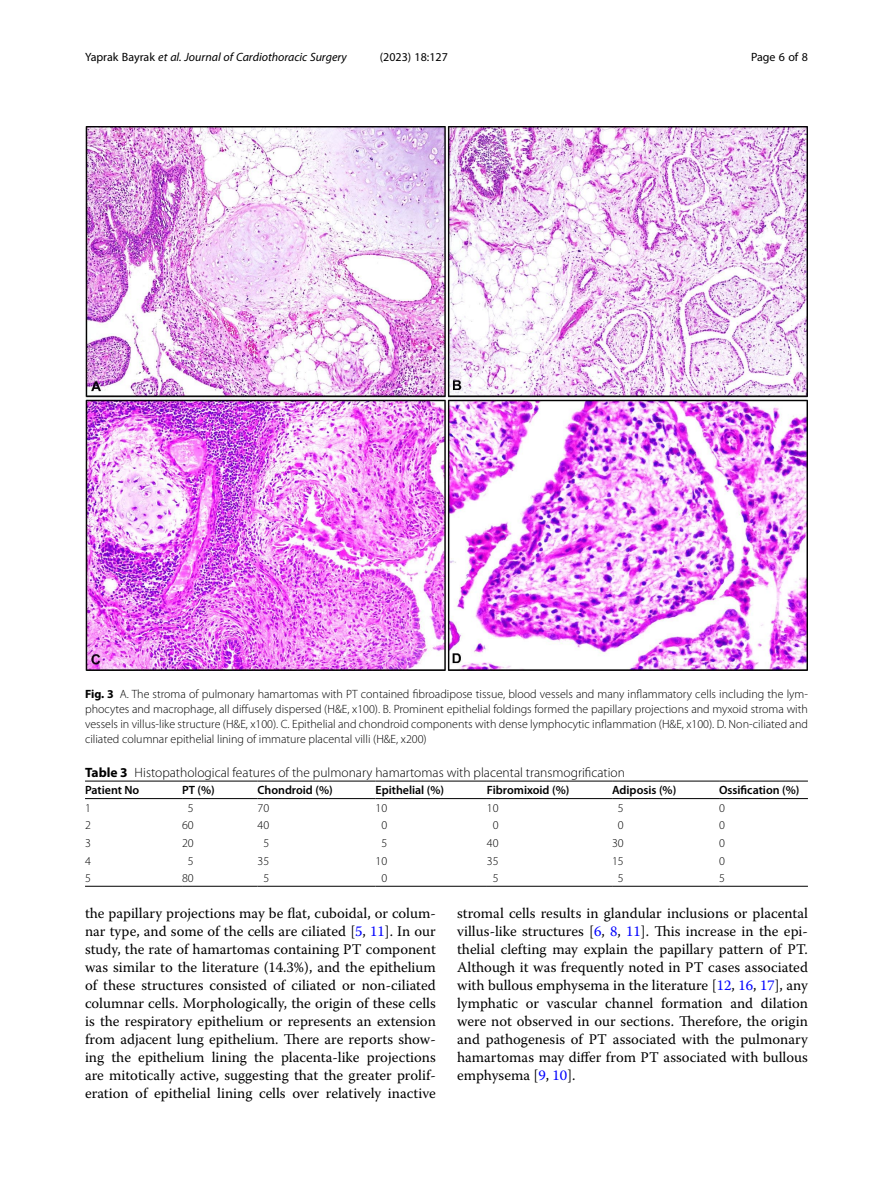
<style>
.page{position:relative;width:893px;height:1191px;background:#fff}
.page>*{position:absolute;margin:0;border:0;box-sizing:border-box;transform-origin:0 0}
.Body_Text_Indent{font:14.7px/18px "Warnock Pro";color:#000;text-align:justify}
.Table_Caption{font:300 13.5px "Myriad Pro";color:#000}
.Figure_Caption{font:300 12px/15px "Myriad Pro";color:#000;text-align:justify}
.Table_Head{font:600 12px "Myriad Pro";color:#000}
.t1{font:italic 12px "Myriad Pro";color:#000}
.Table_Body_Tab3_Deci{font:300 12px "Myriad Pro";color:#000}
.t2{font:12px "Myriad Pro";color:#000}
.Table_Body{font:300 12px "Myriad Pro";color:#000}
.s1{font-style:normal}
.s2{font-weight:700}
.s3{color:#00f}
</style>
<div class="page">
<hr style="left:85px;top:798px;width:97px;height:1px;background:#000">
<hr style="left:182px;top:781px;width:75px;height:1px;background:#000">
<hr style="left:182px;top:798px;width:75px;height:1px;background:#000">
<hr style="left:257px;top:781px;width:118px;height:1px;background:#000">
<hr style="left:257px;top:798px;width:118px;height:1px;background:#000">
<hr style="left:375px;top:781px;width:112px;height:1px;background:#000">
<hr style="left:375px;top:798px;width:112px;height:1px;background:#000">
<hr style="left:487px;top:781px;width:125px;height:1px;background:#000">
<hr style="left:487px;top:798px;width:125px;height:1px;background:#000">
<hr style="left:612px;top:781px;width:107px;height:1px;background:#000">
<hr style="left:612px;top:798px;width:107px;height:1px;background:#000">
<hr style="left:719px;top:781px;width:89px;height:1px;background:#000">
<hr style="left:719px;top:798px;width:89px;height:1px;background:#000">
<hr style="left:85px;top:886px;width:97px;height:1px;background:#000">
<hr style="left:182px;top:886px;width:75px;height:1px;background:#000">
<hr style="left:257px;top:886px;width:118px;height:1px;background:#000">
<hr style="left:375px;top:886px;width:112px;height:1px;background:#000">
<hr style="left:487px;top:886px;width:125px;height:1px;background:#000">
<hr style="left:612px;top:886px;width:107px;height:1px;background:#000">
<hr style="left:719px;top:886px;width:89px;height:1px;background:#000">
<hr style="left:85px;top:781px;width:97px;height:1px;background:#000">
<img style="left:85px;top:126px;width:723px;height:545px">
<p class="t1" style="left:85px;top:50px;width:263px"><span class="s1">Yaprak Bayrak</span> et al. Journal of Cardiothoracic Surgery</p>
<p class="t2" style="left:380px;top:50px;width:70px">(2023) 18:127</p>
<p class="t2" style="left:751px;top:50px;width:58px">Page 6 of 8</p>
<p class="Figure_Caption" style="left:85px;top:686px;width:724px"><span class="s2">Fig. 3</span> A. The stroma of pulmonary hamartomas with PT contained fibroadipose tissue, blood vessels and many inflammatory cells including the lym&shy;phocytes and macrophage, all diffusely dispersed (H&amp;E, x100). B. Prominent epithelial foldings formed the papillary projections and myxoid stroma with vessels in villus-like structure (H&amp;E, x100). C. Epithelial and chondroid components with dense lymphocytic inflammation (H&amp;E, x100). D. Non-ciliated and ciliated columnar epithelial lining of immature placental villi (H&amp;E, x200)</p>
<p class="Table_Caption" style="left:85px;top:765px;width:541px"><span class="s2">Table 3</span> Histopathological features of the pulmonary hamartomas with placental transmogrification</p>
<p class="Table_Head" style="left:85px;top:782px;width:56px">Patient No</p>
<p class="Table_Head" style="left:182px;top:782px;width:34px">PT (%)</p>
<p class="Table_Head" style="left:257px;top:782px;width:77px">Chondroid (%)</p>
<p class="Table_Head" style="left:375px;top:782px;width:70px">Epithelial (%)</p>
<p class="Table_Head" style="left:487px;top:782px;width:84px">Fibromixoid (%)</p>
<p class="Table_Head" style="left:612px;top:782px;width:66px">Adiposis (%)</p>
<p class="Table_Head" style="left:719px;top:782px;width:82px">Ossification (%)</p>
<p class="Table_Body" style="left:85px;top:801px;width:7px">1</p>
<p class="Table_Body_Tab3_Deci" style="left:188px;top:801px;width:7px">5</p>
<p class="Table_Body_Tab3_Deci" style="left:257px;top:801px;width:13px">70</p>
<p class="Table_Body_Tab3_Deci" style="left:375px;top:801px;width:13px">10</p>
<p class="Table_Body_Tab3_Deci" style="left:487px;top:801px;width:13px">10</p>
<p class="Table_Body_Tab3_Deci" style="left:618px;top:801px;width:7px">5</p>
<p class="Table_Body_Tab3_Deci" style="left:719px;top:801px;width:7px">0</p>
<p class="Table_Body" style="left:85px;top:819px;width:7px">2</p>
<p class="Table_Body_Tab3_Deci" style="left:182px;top:819px;width:13px">60</p>
<p class="Table_Body_Tab3_Deci" style="left:257px;top:819px;width:13px">40</p>
<p class="Table_Body_Tab3_Deci" style="left:381px;top:819px;width:7px">0</p>
<p class="Table_Body_Tab3_Deci" style="left:493px;top:819px;width:7px">0</p>
<p class="Table_Body_Tab3_Deci" style="left:618px;top:819px;width:7px">0</p>
<p class="Table_Body_Tab3_Deci" style="left:719px;top:819px;width:7px">0</p>
<p class="Table_Body" style="left:85px;top:836px;width:7px">3</p>
<p class="Table_Body_Tab3_Deci" style="left:182px;top:836px;width:13px">20</p>
<p class="Table_Body_Tab3_Deci" style="left:263px;top:836px;width:7px">5</p>
<p class="Table_Body_Tab3_Deci" style="left:381px;top:836px;width:7px">5</p>
<p class="Table_Body_Tab3_Deci" style="left:487px;top:836px;width:13px">40</p>
<p class="Table_Body_Tab3_Deci" style="left:612px;top:836px;width:13px">30</p>
<p class="Table_Body_Tab3_Deci" style="left:719px;top:836px;width:7px">0</p>
<p class="Table_Body" style="left:85px;top:854px;width:7px">4</p>
<p class="Table_Body_Tab3_Deci" style="left:188px;top:854px;width:7px">5</p>
<p class="Table_Body_Tab3_Deci" style="left:257px;top:854px;width:13px">35</p>
<p class="Table_Body_Tab3_Deci" style="left:375px;top:854px;width:13px">10</p>
<p class="Table_Body_Tab3_Deci" style="left:487px;top:854px;width:13px">35</p>
<p class="Table_Body_Tab3_Deci" style="left:612px;top:854px;width:13px">15</p>
<p class="Table_Body_Tab3_Deci" style="left:719px;top:854px;width:7px">0</p>
<p class="Table_Body" style="left:85px;top:871px;width:7px">5</p>
<p class="Table_Body_Tab3_Deci" style="left:182px;top:871px;width:13px">80</p>
<p class="Table_Body_Tab3_Deci" style="left:263px;top:871px;width:7px">5</p>
<p class="Table_Body_Tab3_Deci" style="left:381px;top:871px;width:7px">0</p>
<p class="Table_Body_Tab3_Deci" style="left:493px;top:871px;width:7px">5</p>
<p class="Table_Body_Tab3_Deci" style="left:618px;top:871px;width:7px">5</p>
<p class="Table_Body_Tab3_Deci" style="left:719px;top:871px;width:7px">5</p>
<p class="Body_Text_Indent" style="left:85px;top:904px;width:352px">the papillary projections may be flat, cuboidal, or colum&shy;nar type, and some of the cells are ciliated [<span class="s3">5</span>, <span class="s3">11</span>]. In our study, the rate of hamartomas containing PT component was similar to the literature (14.3%), and the epithelium of these structures consisted of ciliated or non-ciliated columnar cells. Morphologically, the origin of these cells is the respiratory epithelium or represents an extension from adjacent lung epithelium. There are reports show&shy;ing the epithelium lining the placenta-like projections are mitotically active, suggesting that the greater prolif&shy;eration of epithelial lining cells over relatively inactive</p>
<p class="Body_Text_Indent" style="left:457px;top:904px;width:352px">stromal cells results in glandular inclusions or placental villus-like structures [<span class="s3">6</span>, <span class="s3">8</span>, <span class="s3">11</span>]. This increase in the epi&shy;thelial clefting may explain the papillary pattern of PT.<br>Although it was frequently noted in PT cases associated with bullous emphysema in the literature [<span class="s3">12</span>, <span class="s3">16</span>, <span class="s3">17</span>], any lymphatic or vascular channel formation and dilation were not observed in our sections. Therefore, the origin and pathogenesis of PT associated with the pulmonary hamartomas may differ from PT associated with bullous emphysema [<span class="s3">9</span>, <span class="s3">10</span>].</p>
</div>
